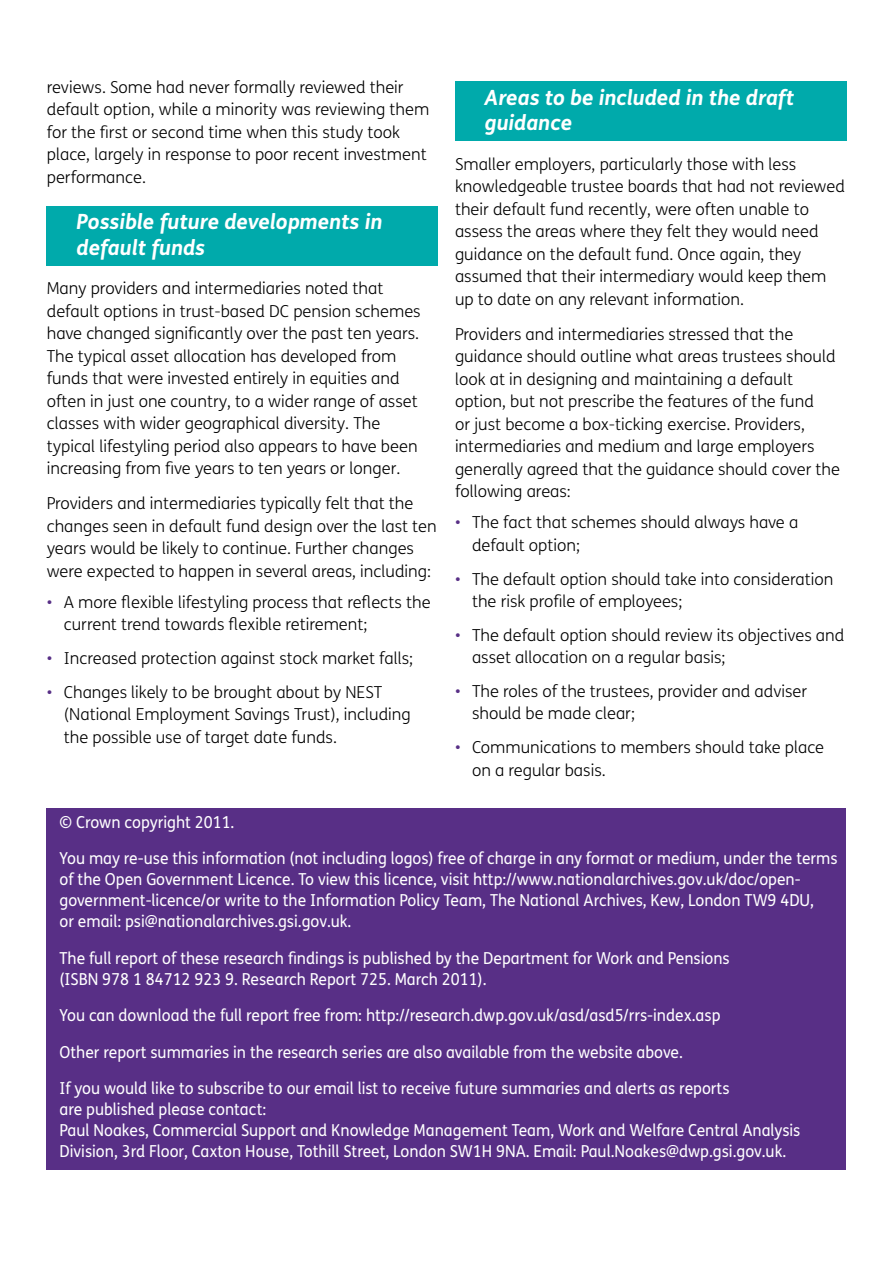
<style>
.page{position:relative;width:893px;height:1263px;background:#fff}
.page>*{position:absolute;margin:0;border:0;box-sizing:border-box;transform-origin:0 0}
.titlehead4{font:italic 700 21px/25.2px "FS Me";color:#fff}
.Maintext{font:300 16.5px/22.5px "FS Me";color:#000}
.Contacts{font:16.5px/21px "FS Me";color:#fff;scale:.95 1}
.sub1{font:300 16.5px/22.5px "FS Me";color:#000}
.s1{color:#582f86}
</style>
<div class="page">
<div style="left:455px;top:81px;width:391px;height:60px;background:#00aaab"></div>
<div style="left:47px;top:206px;width:391px;height:60px;background:#00aaab"></div>
<div style="left:47px;top:808px;width:799px;height:361px;background:#582f86"></div>
<p class="Maintext" style="left:47px;top:75px;width:384px">reviews. Some had never formally reviewed their default option, while a minority was reviewing them for the first or second time when this study took place, largely in response to poor recent investment performance.</p>
<p class="titlehead4" style="left:77px;top:208px;width:307px">Possible future developments in default funds</p>
<p class="Maintext" style="left:47px;top:277px;width:375px">Many providers and intermediaries noted that default options in trust-based DC pension schemes have changed significantly over the past ten years.<br>The typical asset allocation has developed from funds that were invested entirely in equities and often in just one country, to a wider range of asset classes with wider geographical diversity. The typical lifestyling period also appears to have been increasing from five years to ten years or longer.</p>
<p class="Maintext" style="left:47px;top:492px;width:391px">Providers and intermediaries typically felt that the changes seen in default fund design over the last ten years would be likely to continue. Further changes were expected to happen in several areas, including:</p>
<p class="sub1" style="left:64px;top:590px;width:368px;text-indent:-17px"><span class="s1">•</span> A more flexible lifestyling process that reflects the current trend towards flexible retirement;</p>
<p class="sub1" style="left:47px;top:647px;width:368px"><span class="s1">•</span> Increased protection against stock market falls;</p>
<p class="sub1" style="left:64px;top:680px;width:348px;text-indent:-17px"><span class="s1">•</span> Changes likely to be brought about by NEST (National Employment Savings Trust), including the possible use of target date funds.</p>
<p class="titlehead4" style="left:485px;top:84px;width:311px">Areas to be included in the draft guidance</p>
<p class="Maintext" style="left:455px;top:152px;width:391px">Smaller employers, particularly those with less knowledgeable trustee boards that had not reviewed their default fund recently, were often unable to assess the areas where they felt they would need guidance on the default fund. Once again, they assumed that their intermediary would keep them up to date on any relevant information.</p>
<p class="Maintext" style="left:455px;top:322px;width:387px">Providers and intermediaries stressed that the guidance should outline what areas trustees should look at in designing and maintaining a default option, but not prescribe the features of the fund<br>or just become a box-ticking exercise. Providers, intermediaries and medium and large employers generally agreed that the guidance should cover the following areas:</p>
<p class="sub1" style="left:472px;top:511px;width:328px;text-indent:-17px"><span class="s1">•</span> The fact that schemes should always have a default option;</p>
<p class="sub1" style="left:472px;top:567px;width:363px;text-indent:-17px"><span class="s1">•</span> The default option should take into consideration the risk profile of employees;</p>
<p class="sub1" style="left:472px;top:623px;width:374px;text-indent:-17px"><span class="s1">•</span> The default option should review its objectives and asset allocation on a regular basis;</p>
<p class="sub1" style="left:472px;top:679px;width:337px;text-indent:-17px"><span class="s1">•</span> The roles of the trustees, provider and adviser should be made clear;</p>
<p class="sub1" style="left:472px;top:736px;width:354px;text-indent:-17px"><span class="s1">•</span> Communications to members should take place on a regular basis.</p>
<p class="Contacts" style="left:60px;top:811px;width:186px">© Crown copyright 2011.</p>
<p class="Contacts" style="left:60px;top:848px;width:821px">You may re-use this information (not including logos) free of charge in any format or medium, under the terms of the Open Government Licence. To view this licence, visit http://www.nationalarchives.gov.uk/doc/open&shy;government-licence/or write to the Information Policy Team, The National Archives, Kew, London TW9 4DU,<br>or email: psi@nationalarchives.gsi.gov.uk.</p>
<p class="Contacts" style="left:60px;top:947px;width:707px">The full report of these research findings is published by the Department for Work and Pensions (ISBN 978 1 84712 923 9. Research Report 725. March 2011).</p>
<p class="Contacts" style="left:60px;top:1004px;width:697px">You can download the full report free from: http://research.dwp.gov.uk/asd/asd5/rrs-index.asp</p>
<p class="Contacts" style="left:60px;top:1041px;width:658px">Other report summaries in the research series are also available from the website above.</p>
<p class="Contacts" style="left:60px;top:1077px;width:781px">If you would like to subscribe to our email list to receive future summaries and alerts as reports<br>are published please contact:<br>Paul Noakes, Commercial Support and Knowledge Management Team, Work and Welfare Central Analysis Division, 3rd Floor, Caxton House, Tothill Street, London SW1H 9NA. Email: Paul.Noakes@dwp.gsi.gov.uk.</p>
</div>
